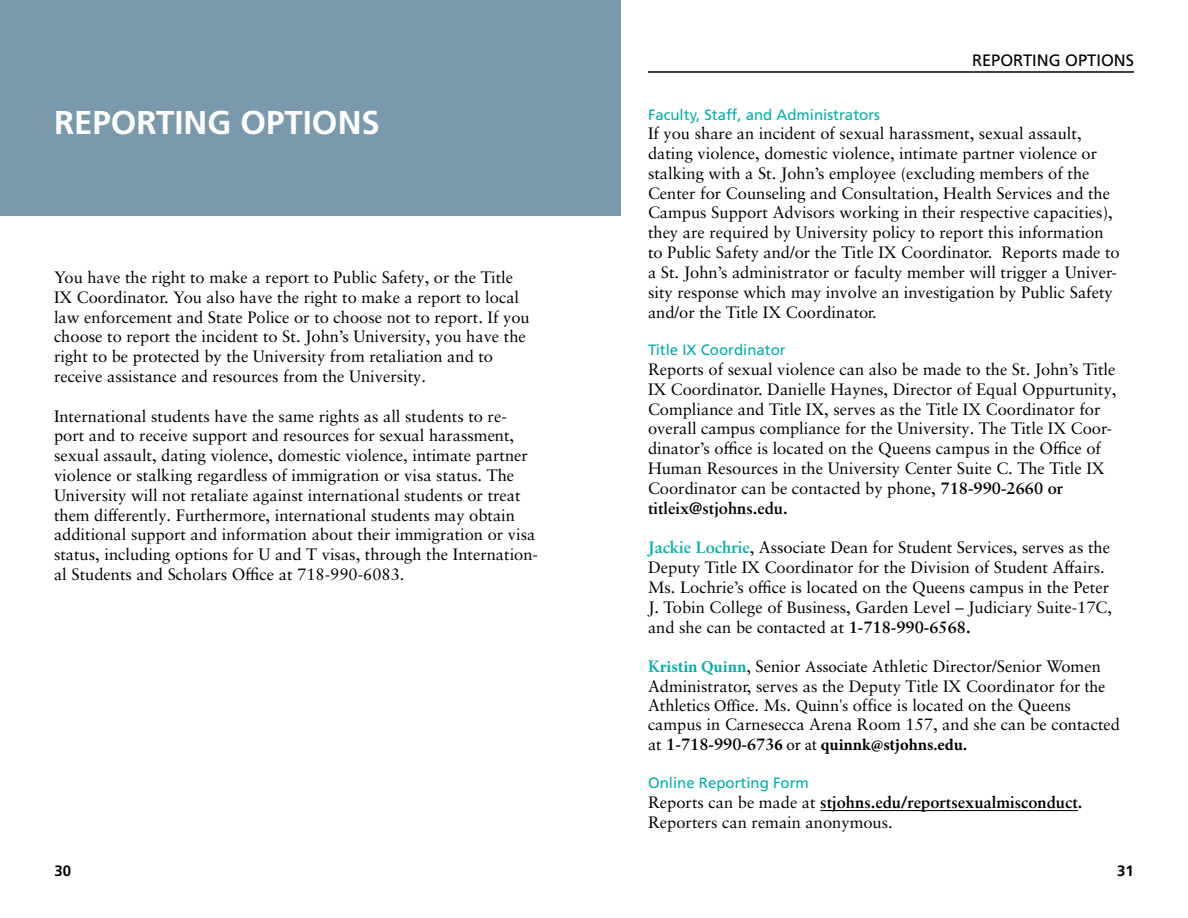
<style>
.page{position:relative;width:1188px;height:918px;background:#fff}
.page>*{position:absolute;margin:0;border:0;box-sizing:border-box;transform-origin:0 0}
.Chapter_Heads__Fruti{font:700 33px "Frutiger";color:#fff}
.Body_Text_Black___Sa{font:16.5px/19.8px "Sabon LT Pro";color:#000}
.SubHeads___11_13_2_b{font:16.5px "Frutiger";color:#000}
.Body_Text_Black___Sa-2{font:15px "Frutiger";color:#00afa9}
.t1{font:700 15px "Frutiger";color:#000}
.s1{font-weight:700}
.s2{font-weight:700;color:#00afa9}
.s3{font-family:"Minion Pro";font-weight:700;color:#00afa9}
.s4{font-family:"Minion Pro"}
.s5{font-family:"Minion Pro";font-weight:700}
</style>
<div class="page">
<hr style="left:648px;top:72px;width:486px;height:1px;background:#000">
<div style="left:0;top:0;width:621px;height:216px;background:#7b99ac"></div>
<hr style="left:820px;top:810px;width:258px;height:1px;background:#000">
<p class="Chapter_Heads__Fruti" style="left:54px;top:103px;width:327px">REPORTING OPTIONS</p>
<p class="Body_Text_Black___Sa" style="left:54px;top:267px;width:477px">You have the right to make a report to Public Safety, or the Title IX Coordinator. You also have the right to make a report to local law enforcement and State Police or to choose not to report. If you choose to report the incident to St. John’s University, you have the right to be protected by the University from retaliation and to receive assistance and resources from the University.</p>
<p class="Body_Text_Black___Sa" style="left:54px;top:405px;width:486px">International students have the same rights as all students to re&shy;port and to receive support and resources for sexual harassment, sexual assault, dating violence, domestic violence, intimate partner violence or stalking regardless of immigration or visa status. The University will not retaliate against international students or treat them differently. Furthermore, international students may obtain additional support and information about their immigration or visa status, including options for U and T visas, through the Internation&shy;al Students and Scholars Office at 718-990-6083.</p>
<p class="SubHeads___11_13_2_b" style="left:972px;top:51px;width:163px">REPORTING OPTIONS</p>
<p class="Body_Text_Black___Sa-2" style="left:648px;top:106px;width:234px">Faculty, Staff, and Administrators</p>
<p class="Body_Text_Black___Sa" style="left:648px;top:123px;width:473px">If you share an incident of sexual harassment, sexual assault, dating violence, domestic violence, intimate partner violence or stalking with a St. John’s employee (excluding members of the Center for Counseling and Consultation, Health Services and the Campus Support Advisors working in their respective capacities), they are required by University policy to report this information to Public Safety and/or the Title IX Coordinator. Reports made to a St. John’s administrator or faculty member will trigger a Univer&shy;sity response which may involve an investigation by Public Safety and/or the Title IX Coordinator.</p>
<p class="Body_Text_Black___Sa-2" style="left:648px;top:341px;width:139px">Title IX Coordinator</p>
<p class="Body_Text_Black___Sa" style="left:648px;top:359px;width:470px">Reports of sexual violence can also be made to the St. John’s Title IX Coordinator. Danielle Haynes, Director of Equal Oppurtunity, Compliance and Title IX, serves as the Title IX Coordinator for overall campus compliance for the University. The Title IX Coor&shy;dinator’s office is located on the Queens campus in the Office of Human Resources in the University Center Suite C. The Title IX Coordinator can be contacted by phone, <span class="s1">718-990-2660 or titleix@stjohns.edu.</span></p>
<p class="Body_Text_Black___Sa" style="left:648px;top:537px;width:466px"><span class="s2">Jackie Lochrie</span>, Associate Dean for Student Services, serves as the Deputy Title IX Coordinator for the Division of Student Affairs.<br>Ms. Lochrie’s office is located on the Queens campus in the Peter J. Tobin College of Business, Garden Level – Judiciary Suite-17C, and she can be contacted at <span class="s1">1-718-990-6568.</span></p>
<p class="Body_Text_Black___Sa" style="left:648px;top:656px;width:474px"><span class="s2">K</span><span class="s3">ristin Quinn</span>, Senior <span class="s4">Associate</span> Athletic Director/Senior Women Administrator, serves as the Deputy Title IX Coordinator for <span class="s4">the </span>Athletics <span class="s4">Office</span>. Ms. <span class="s4">Quinn's</span> office is located on the Queens campus in Carnesecca Arena Room 157, and she can be contacted at <span class="s1">1-718-990-673</span><span class="s5">6</span> <span class="s4">or at</span> <span class="s5">quinnk@stjohns.edu</span><span class="s1">.</span></p>
<p class="Body_Text_Black___Sa-2" style="left:648px;top:774px;width:162px">Online Reporting Form</p>
<p class="Body_Text_Black___Sa" style="left:648px;top:792px;width:436px">Reports can be made at <span class="s1">stjohns.edu/reportsexualmisconduct.<br></span>Reporters can remain anonymous.</p>
<p class="t1" style="left:55px;top:862px;width:18px">30</p>
<p class="t1" style="left:1117px;top:862px;width:18px">31</p>
</div>
